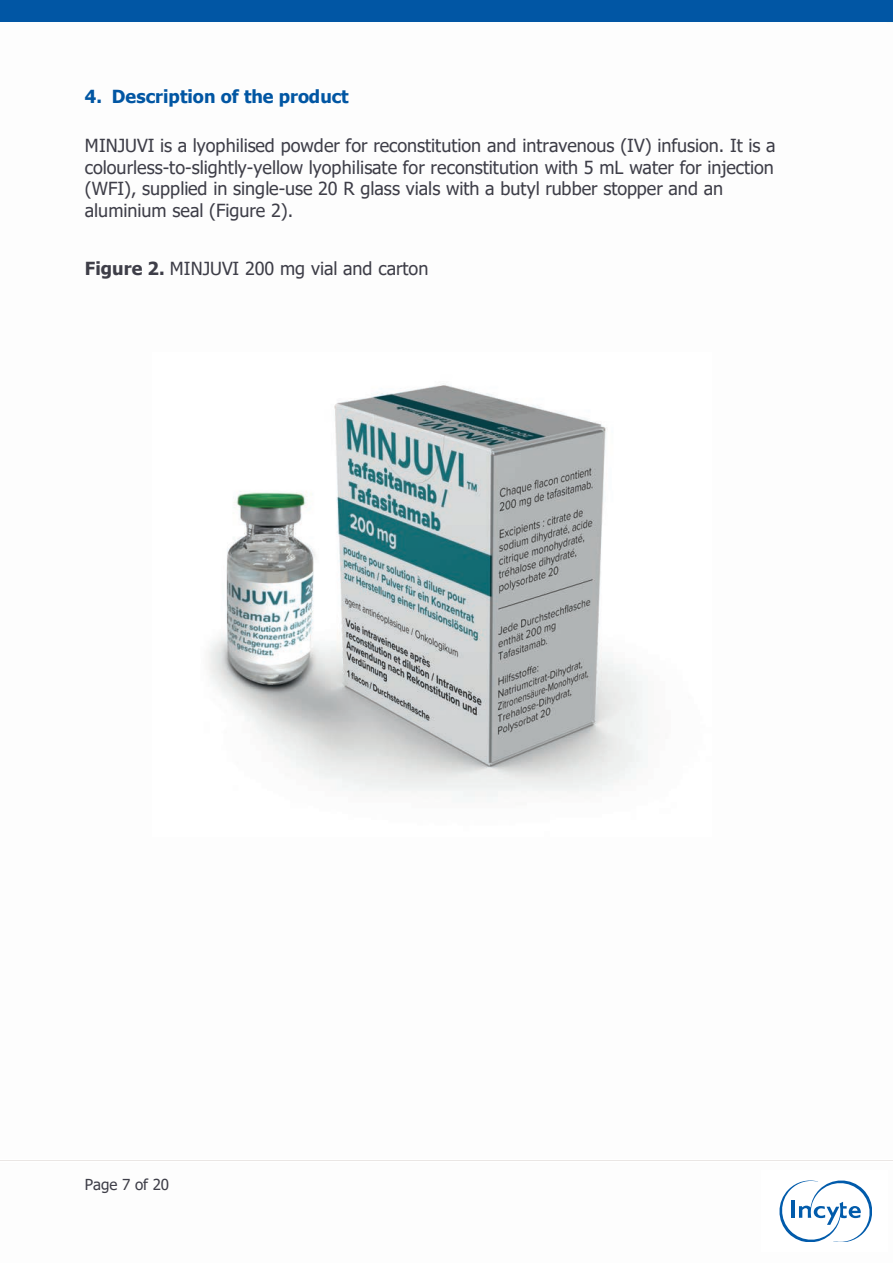
<style>
.page{position:relative;width:893px;height:1263px;background:#fff}
.page>*{position:absolute;margin:0;border:0;box-sizing:border-box;transform-origin:0 0}
.t1{font:18px/21.8px "Tahoma";color:#3e3e48}
.t2{font:700 18px "Tahoma";letter-spacing:.005em;color:#0156a3}
.t3{font:15.15px "Tahoma";color:#3e3e48}
.s1{font-weight:700}
</style>
<div class="page">
<svg style="left:779px;top:1180px;width:93px;height:62px"></svg>
<img style="left:208px;top:383px;width:435px;height:414px">
<div style="left:0;top:0;width:893px;height:21px;background:#0156a4"></div>
<p class="t2" style="left:85px;top:84px;width:265px">4. Description of the product</p>
<p class="t1" style="left:85px;top:136px;width:692px">MINJUVI is a lyophilised powder for reconstitution and intravenous (IV) infusion. It is a colourless-to-slightly-yellow lyophilisate for reconstitution with 5 mL water for injection (WFI), supplied in single-use 20 R glass vials with a butyl rubber stopper and an aluminium seal (Figure 2).</p>
<p class="t1" style="left:85px;top:258px;width:345px"><span class="s1">Figure 2.</span> MINJUVI 200 mg vial and carton</p>
<p class="t3" style="left:85px;top:1174px;width:86px">Page 7 of 20</p>
</div>
